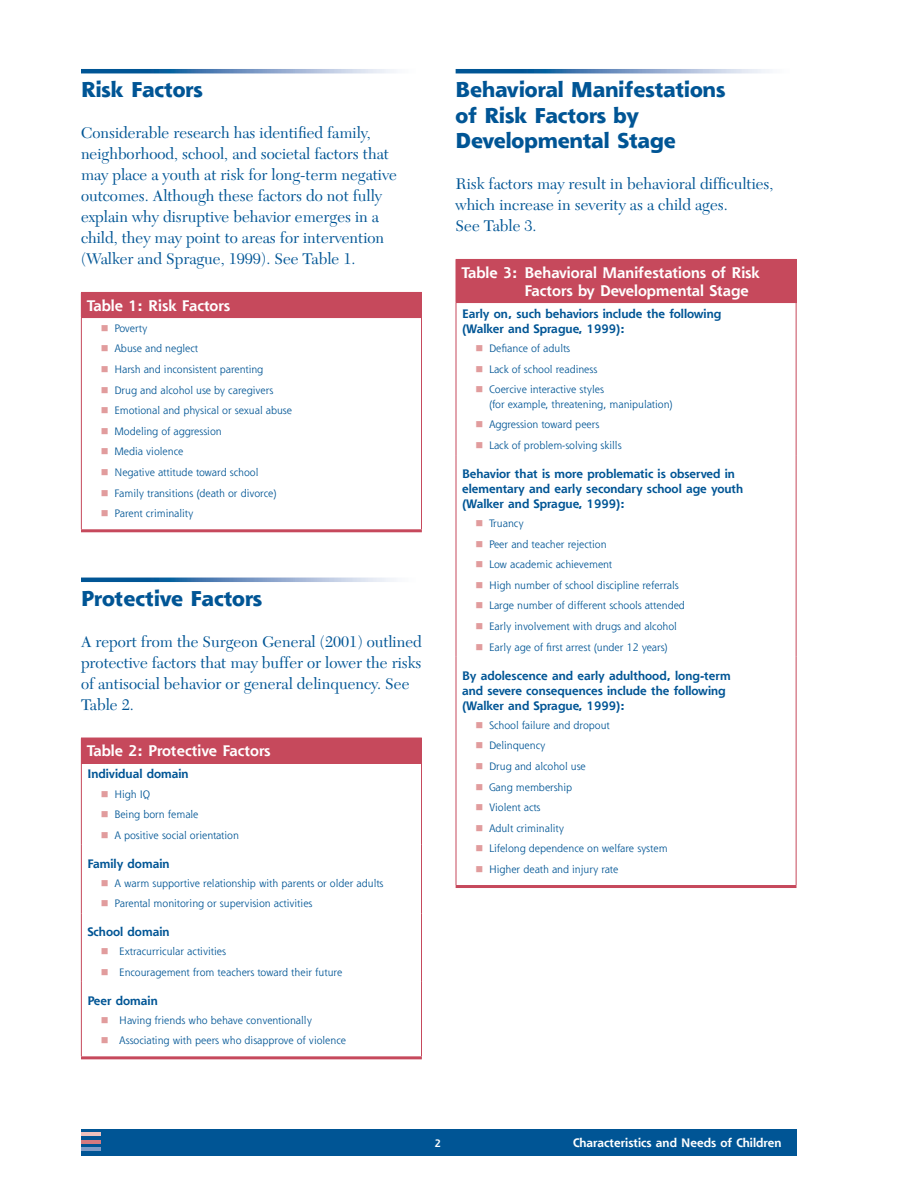
<style>
.page{position:relative;width:918px;height:1188px;background:#fff}
.page>*{position:absolute;margin:0;border:0;box-sizing:border-box;transform-origin:0 0}
.t1{font:800 21px/25.5px "Shannon Std";color:#005595}
._1_Body_Text{font:16.2px/21px "New Caledonia LT Std";color:#005595}
.t2{font:700 15px/18px "Shannon Std";color:#fff}
.t3{font:700 12px/15px "Shannon Std";color:#005595}
.t4{font:700 12px "Shannon Std";color:#fff}
.t5{font:10.5px/14.7px "Shannon Std";color:#005595}
.t6{font:700 10.5px "Shannon Std";color:#fff}
.s1{color:#e19c9d}
</style>
<div class="page">
<div style="left:81px;top:1129px;width:715px;height:27px;background:#005595"></div>
<hr style="left:81px;top:1148px;width:19px;height:3px;background:#7e9bc7">
<hr style="left:81px;top:1140px;width:19px;height:4px;background:#d57a80">
<hr style="left:81px;top:1132px;width:19px;height:4px;background:#ecc1be">
<svg style="left:81px;top:69px;width:315px;height:4px"></svg>
<svg style="left:81px;top:578px;width:315px;height:4px"></svg>
<div style="left:81px;top:292px;width:341px;height:26px;background:#c6495c"></div>
<hr style="left:81px;top:318px;width:1px;height:211px;background:#c6495c">
<hr style="left:421px;top:318px;width:1px;height:211px;background:#c6495c">
<hr style="left:81px;top:529px;width:341px;height:3px;background:#c6495c">
<div style="left:81px;top:738px;width:341px;height:25px;background:#c6495c"></div>
<hr style="left:81px;top:763px;width:1px;height:82px;background:#c6495c">
<hr style="left:421px;top:763px;width:1px;height:82px;background:#c6495c">
<hr style="left:81px;top:845px;width:1px;height:68px;background:#c6495c">
<hr style="left:421px;top:845px;width:1px;height:68px;background:#c6495c">
<hr style="left:81px;top:913px;width:1px;height:69px;background:#c6495c">
<hr style="left:421px;top:913px;width:1px;height:69px;background:#c6495c">
<hr style="left:81px;top:982px;width:1px;height:74px;background:#c6495c">
<hr style="left:421px;top:982px;width:1px;height:74px;background:#c6495c">
<hr style="left:81px;top:1056px;width:341px;height:3px;background:#c6495c">
<svg style="left:456px;top:69px;width:314px;height:4px"></svg>
<div style="left:456px;top:259px;width:340px;height:44px;background:#c6495c"></div>
<hr style="left:796px;top:260px;width:1px;height:42px;background:#c6495c">
<hr style="left:456px;top:303px;width:1px;height:152px;background:#c6495c">
<hr style="left:796px;top:303px;width:1px;height:152px;background:#c6495c">
<hr style="left:456px;top:455px;width:1px;height:202px;background:#c6495c">
<hr style="left:796px;top:455px;width:1px;height:202px;background:#c6495c">
<hr style="left:456px;top:657px;width:1px;height:228px;background:#c6495c">
<hr style="left:796px;top:657px;width:1px;height:228px;background:#c6495c">
<hr style="left:456px;top:885px;width:340px;height:3px;background:#c6495c">
<h2 class="t1" style="left:81px;top:77px;width:123px">Risk Factors</h2>
<p class="_1_Body_Text" style="left:81px;top:123px;width:318px">Considerable research has identified family, neighborhood, school, and societal factors that may place a youth at risk for long-term negative outcomes. Although these factors do not fully explain why disruptive behavior emerges in a child, they may point to areas for intervention (Walker and Sprague, 1999). See Table 1.</p>
<p class="t2" style="left:87px;top:296px;width:145px">Table 1: Risk Factors</p>
<p class="t5" style="left:101px;top:320px;width:48px"><span class="s1">■</span> Poverty</p>
<p class="t5" style="left:101px;top:341px;width:99px"><span class="s1">■</span> Abuse and neglect</p>
<p class="t5" style="left:101px;top:362px;width:164px"><span class="s1">■</span> Harsh and inconsistent parenting</p>
<p class="t5" style="left:101px;top:382px;width:174px"><span class="s1">■</span> Drug and alcohol use by caregivers</p>
<p class="t5" style="left:101px;top:403px;width:193px"><span class="s1">■</span> Emotional and physical or sexual abuse</p>
<p class="t5" style="left:101px;top:423px;width:122px"><span class="s1">■</span> Modeling of aggression</p>
<p class="t5" style="left:101px;top:444px;width:84px"><span class="s1">■</span> Media violence</p>
<p class="t5" style="left:101px;top:465px;width:159px"><span class="s1">■</span> Negative attitude toward school</p>
<p class="t5" style="left:101px;top:485px;width:177px"><span class="s1">■</span> Family transitions (death or divorce)</p>
<p class="t5" style="left:101px;top:506px;width:94px"><span class="s1">■</span> Parent criminality</p>
<h2 class="t1" style="left:81px;top:585px;width:183px">Protective Factors</h2>
<p class="_1_Body_Text" style="left:81px;top:632px;width:342px">A report from the Surgeon General (2001) outlined protective factors that may buffer or lower the risks of antisocial behavior or general delinquency. See Table 2.</p>
<p class="t2" style="left:87px;top:742px;width:185px">Table 2: Protective Factors</p>
<p class="t3" style="left:87px;top:766px;width:103px">Individual domain</p>
<p class="t5" style="left:101px;top:786px;width:51px"><span class="s1">■</span> High IQ</p>
<p class="t5" style="left:101px;top:807px;width:99px"><span class="s1">■</span> Being born female</p>
<p class="t5" style="left:101px;top:827px;width:140px"><span class="s1">■</span> A positive social orientation</p>
<p class="t3" style="left:87px;top:856px;width:84px">Family domain</p>
<p class="t5" style="left:101px;top:875px;width:284px"><span class="s1">■</span> A warm supportive relationship with parents or older adults</p>
<p class="t5" style="left:101px;top:896px;width:213px"><span class="s1">■</span> Parental monitoring or supervision activities</p>
<p class="t3" style="left:87px;top:924px;width:84px">School domain</p>
<p class="t5" style="left:101px;top:944px;width:127px"><span class="s1">■</span> Extracurricular activities</p>
<p class="t5" style="left:101px;top:965px;width:243px"><span class="s1">■</span> Encouragement from teachers toward their future</p>
<p class="t3" style="left:87px;top:993px;width:72px">Peer domain</p>
<p class="t5" style="left:101px;top:1012px;width:213px"><span class="s1">■</span> Having friends who behave conventionally</p>
<p class="t5" style="left:101px;top:1033px;width:247px"><span class="s1">■</span> Associating with peers who disapprove of violence</p>
<h2 class="t1" style="left:456px;top:77px;width:271px">Behavioral Manifestations of Risk Factors by<br>Developmental Stage</h2>
<p class="_1_Body_Text" style="left:456px;top:174px;width:320px">Risk factors may result in behavioral difficulties, which increase in severity as a child ages.<br>See Table 3.</p>
<p class="t2" style="left:524px;top:263px;width:237px;text-indent:-63px">Table 3: Behavioral Manifestations of Risk<br>Factors by Developmental Stage</p>
<p class="t3" style="left:462px;top:306px;width:261px">Early on, such behaviors include the following (Walker and Sprague, 1999):</p>
<p class="t5" style="left:476px;top:341px;width:96px"><span class="s1">■</span> Defiance of adults</p>
<p class="t5" style="left:476px;top:361px;width:123px"><span class="s1">■</span> Lack of school readiness</p>
<p class="t5" style="left:489px;top:382px;width:185px;text-indent:-13px"><span class="s1">■</span> Coercive interactive styles<br>(for example, threatening, manipulation)</p>
<p class="t5" style="left:476px;top:417px;width:125px"><span class="s1">■</span> Aggression toward peers</p>
<p class="t5" style="left:476px;top:438px;width:148px"><span class="s1">■</span> Lack of problem-solving skills</p>
<p class="t3" style="left:462px;top:466px;width:283px">Behavior that is more problematic is observed in elementary and early secondary school age youth (Walker and Sprague, 1999):</p>
<p class="t5" style="left:476px;top:516px;width:50px"><span class="s1">■</span> Truancy</p>
<p class="t5" style="left:476px;top:536px;width:133px"><span class="s1">■</span> Peer and teacher rejection</p>
<p class="t5" style="left:476px;top:557px;width:138px"><span class="s1">■</span> Low academic achievement</p>
<p class="t5" style="left:476px;top:578px;width:205px"><span class="s1">■</span> High number of school discipline referrals</p>
<p class="t5" style="left:476px;top:598px;width:211px"><span class="s1">■</span> Large number of different schools attended</p>
<p class="t5" style="left:476px;top:619px;width:203px"><span class="s1">■</span> Early involvement with drugs and alcohol</p>
<p class="t5" style="left:476px;top:639px;width:194px"><span class="s1">■</span> Early age of first arrest (under 12 years)</p>
<p class="t3" style="left:462px;top:668px;width:270px">By adolescence and early adulthood, long-term and severe consequences include the following (Walker and Sprague, 1999):</p>
<p class="t5" style="left:476px;top:717px;width:136px"><span class="s1">■</span> School failure and dropout</p>
<p class="t5" style="left:476px;top:738px;width:71px"><span class="s1">■</span> Delinquency</p>
<p class="t5" style="left:476px;top:759px;width:112px"><span class="s1">■</span> Drug and alcohol use</p>
<p class="t5" style="left:476px;top:779px;width:98px"><span class="s1">■</span> Gang membership</p>
<p class="t5" style="left:476px;top:800px;width:67px"><span class="s1">■</span> Violent acts</p>
<p class="t5" style="left:476px;top:820px;width:90px"><span class="s1">■</span> Adult criminality</p>
<p class="t5" style="left:476px;top:841px;width:194px"><span class="s1">■</span> Lifelong dependence on welfare system</p>
<p class="t5" style="left:476px;top:862px;width:144px"><span class="s1">■</span> Higher death and injury rate</p>
<p class="t6" style="left:435px;top:1136px;width:8px">2</p>
<p class="t4" style="left:573px;top:1135px;width:210px">Characteristics and Needs of Children</p>
</div>
